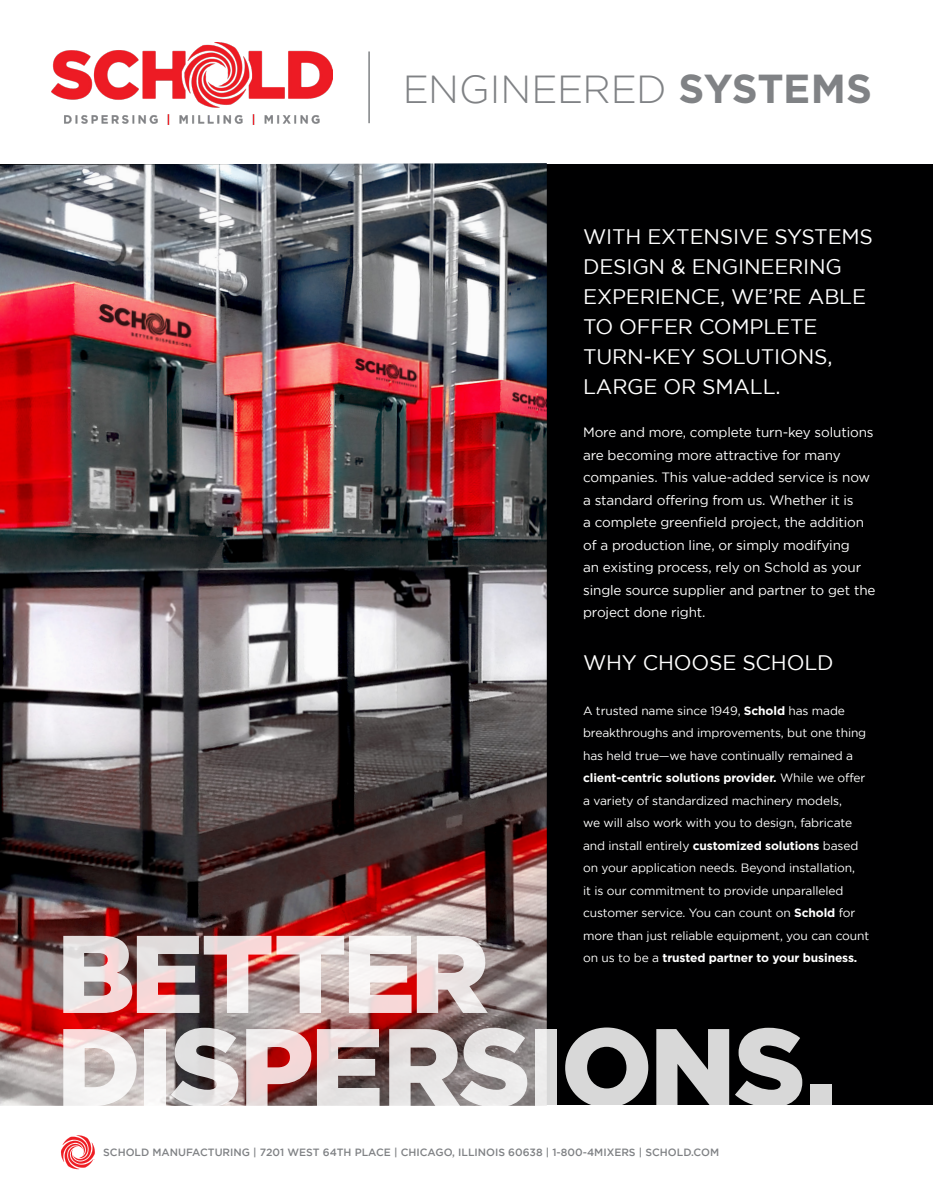
<style>
.page{position:relative;width:933px;height:1199px;background:#fff}
.page>*{position:absolute;margin:0;border:0;box-sizing:border-box;transform-origin:0 0}
.t1{font:900 110.1px/93.2px "Gotham";letter-spacing:-.025em;color:#fff}
.t2{font:300 39px "Gotham";color:#808285}
.t3{font:21px/30px "Gotham";letter-spacing:-.01em;color:#fff}
.t4{font:13.5px/22.5px "Gotham";letter-spacing:-.01em;color:#fff}
.t5{font:12px/22.5px "Gotham";letter-spacing:-.01em;color:#fff}
.t6{font:500 10.5px "Gotham";color:#808285}
.s1{font-weight:700;font-size:40.5px}
.s2{font-weight:700}
</style>
<div class="page">
<div style="left:0;top:0;width:932px;height:1199px;background:#000001"></div>
<div style="left:0;top:0;width:932px;height:163px;background:#fff"></div>
<img style="left:51px;top:43px;width:281px;height:81px">
<hr style="left:368px;top:51px;width:1px;height:72px;background:#808285">
<div style="left:0;top:1106px;width:932px;height:93px;background:#fff"></div>
<svg style="left:61px;top:1135px;width:34px;height:34px"></svg>
<div style="left:72px;top:1146px;width:12px;height:12px;background:#fff;border-radius:50%"></div>
<img style="left:0;top:163px;width:546px;height:943px">
<p class="t2" style="left:402px;top:68px;width:470px">ENGINEERED <span class="s1">SYSTEMS</span></p>
<p class="t3" style="left:583px;top:221px;width:291px">WITH EXTENSIVE SYSTEMS<br>DESIGN &amp; ENGINEERING<br>EXPERIENCE, WE’RE ABLE<br>TO OFFER COMPLETE<br>TURN-KEY SOLUTIONS,<br>LARGE OR SMALL.</p>
<p class="t4" style="left:583px;top:421px;width:294px">More and more, complete turn-key solutions are becoming more attractive for many companies. This value-added service is now a standard offering from us. Whether it is<br>a complete greenfield project, the addition of a production line, or simply modifying<br>an existing process, rely on Schold as your single source supplier and partner to get the project done right.</p>
<p class="t3" style="left:583px;top:647px;width:252px">WHY CHOOSE SCHOLD</p>
<p class="t5" style="left:583px;top:699px;width:287px">A trusted name since 1949, <span class="s2">Schold</span> has made breakthroughs and improvements, but one thing has held true—we have continually remained a <span class="s2">client-centric solutions provider.</span> While we offer a variety of standardized machinery models,<br>we will also work with you to design, fabricate and install entirely <span class="s2">customized solutions</span> based on your application needs. Beyond installation,<br>it is our commitment to provide unparalleled customer service. You can count on <span class="s2">Schold</span> for more than just reliable equipment, you can count on us to be a <span class="s2">trusted partner to your business.</span></p>
<h1 class="t1" style="left:56px;top:924px;width:780px">BETTER<br>DISPERSIONS.</h1>
<p class="t6" style="left:103px;top:1146px;width:617px">SCHOLD MANUFACTURING | 7201 WEST 64TH PLACE | CHICAGO, ILLINOIS 60638 | 1-800-4MIXERS | SCHOLD.COM</p>
</div>
